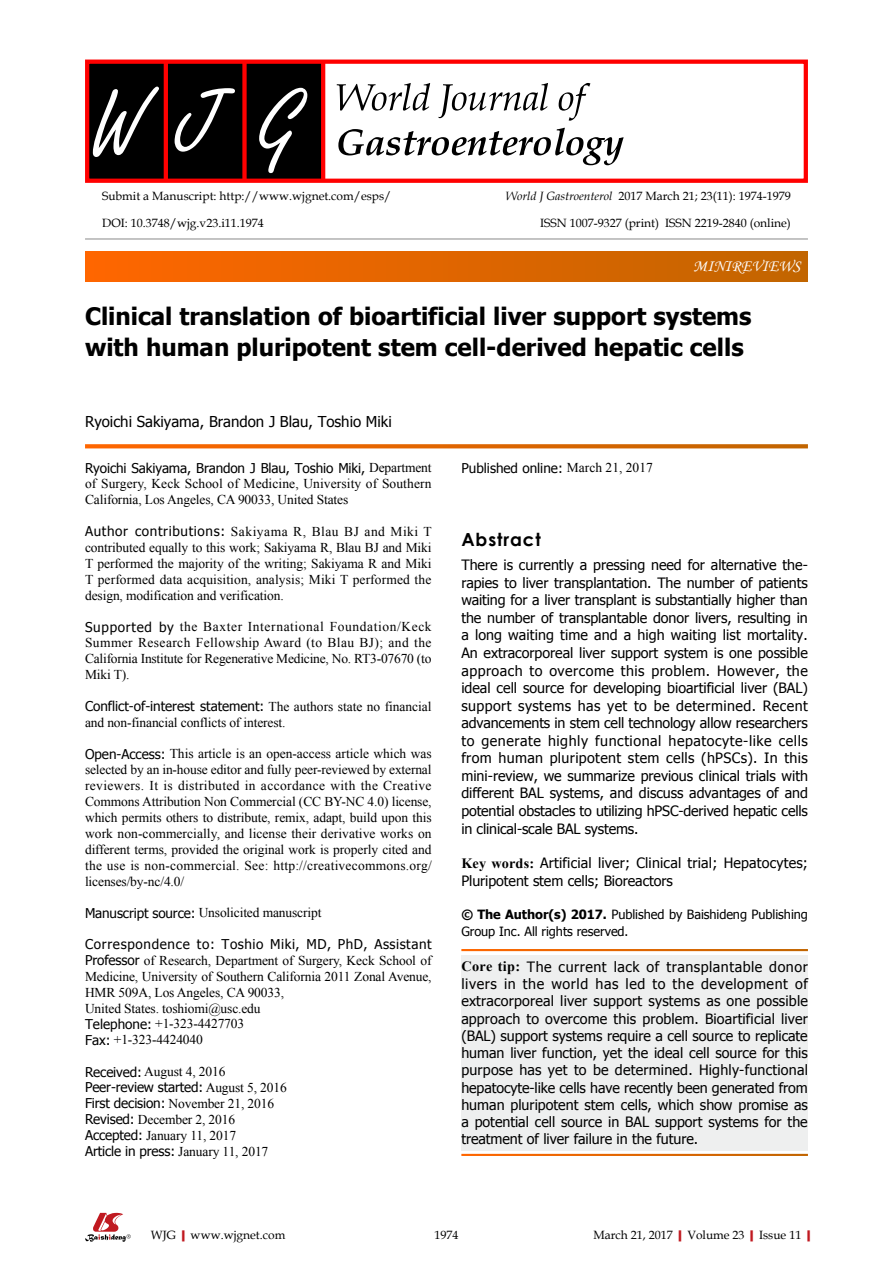
<style>
.page{position:relative;width:893px;height:1263px;background:#fff}
.page>*{position:absolute;margin:0;border:0;box-sizing:border-box;transform-origin:0 0}
.t1{font:700 24px/31.5px "Tahoma";color:#000}
.t2{font:700 18px "Century Gothic";letter-spacing:.05em;color:#000}
.t3{font:16.5px "Monotype Corsiva";color:#fff}
.t4{font:15px "Tahoma";color:#000}
.t5{font:14.25px/17.5px "Tahoma";letter-spacing:-.005em;color:#000;text-align:justify}
.t6{font:13.5px/15.9px "Times New Roman";letter-spacing:-.01em;color:#000;text-align:justify}
.t7{font:13.5px "Tahoma";color:#000}
.t8{font:12.75px/17.2px "Tahoma";letter-spacing:-.005em;color:#000}
.t9{font:12px "Book Antiqua";color:#000}
.s1{font-style:italic}
.s2{font-family:"Tahoma"}
.s3{font-family:"Times New Roman"}
.s4{font-family:"Times New Roman";font-weight:700}
.s5{font-weight:700}
.s6{font-weight:700;color:#c01920}
</style>
<div class="page">
<div style="left:461px;top:955px;width:347px;height:196px;background:#eeefef"></div>
<div style="left:85px;top:252px;width:723px;height:29px;background:linear-gradient(to right,#f60,#c16500)"></div>
<hr style="left:85px;top:239px;width:723px;height:1px;background:#898989">
<div style="left:87px;top:61px;width:236px;height:121px;background:#000"></div>
<hr style="left:164px;top:61px;width:4px;height:121px;background:#f00">
<div style="left:242px;top:61px;width:5px;height:121px;background:#f00"></div>
<hr style="left:321px;top:61px;width:4px;height:121px;background:#f00">
<div style="left:85px;top:60px;width:723px;height:123px;border:4px solid #f00"></div>
<svg style="left:259px;top:88px;width:48px;height:85px"></svg>
<svg style="left:175px;top:88px;width:60px;height:64px"></svg>
<svg style="left:93px;top:87px;width:66px;height:70px"></svg>
<svg style="left:337px;top:83px;width:253px;height:38px"></svg>
<svg style="left:338px;top:128px;width:286px;height:37px"></svg>
<svg style="left:85px;top:444px;width:723px;height:4px;background:#e16d0d"></svg>
<svg style="left:85px;top:1213px;width:46px;height:29px"></svg>
<p class="t9" style="left:102px;top:188px;width:291px">Submit a Manuscript: http://www.wjgnet.com/esps/</p>
<p class="t9" style="left:102px;top:215px;width:163px">DOI: 10.3748/wjg.v23.i11.1974</p>
<p class="t9" style="left:506px;top:188px;width:287px"><span class="s1">World J Gastroenterol</span> 2017 March 21; 23(11): 1974-1979</p>
<p class="t9" style="left:540px;top:215px;width:252px">ISSN 1007-9327 (print) ISSN 2219-2840 (online)</p>
<p class="t3" style="left:693px;top:256px;width:109px">MINIREVIEWS</p>
<p class="t1" style="left:85px;top:299px;width:668px">Clinical translation of bioartificial liver support systems with human pluripotent stem cell-derived hepatic cells</p>
<p class="t4" style="left:85px;top:412px;width:308px">Ryoichi Sakiyama, Brandon J Blau, Toshio Miki</p>
<p class="t6" style="left:85px;top:460px;width:348px"><span class="s2">Ryoichi Sakiyama, Brandon J Blau, Toshio Miki,</span> Department of Surgery, Keck School of Medicine, University of Southern California, Los Angeles, CA 90033, United States</p>
<p class="t6" style="left:85px;top:523px;width:348px"><span class="s2">Author contributions:</span> Sakiyama R, Blau BJ and Miki T contributed equally to this work; Sakiyama R, Blau BJ and Miki T performed the majority of the writing; Sakiyama R and Miki T performed data acquisition, analysis; Miki T performed the design, modification and verification.</p>
<p class="t6" style="left:85px;top:619px;width:348px"><span class="s2">Supported by</span> the Baxter International Foundation/Keck Summer Research Fellowship Award (to Blau BJ); and the California Institute for Regenerative Medicine, No. RT3-07670 (to Miki T).</p>
<p class="t6" style="left:85px;top:699px;width:348px;line-height:15.5px"><span class="s2">Conflict-of-interest statement:</span> The authors state no financial and non-financial conflicts of interest.</p>
<p class="t6" style="left:85px;top:746px;width:348px"><span class="s2">Open-Access:</span> This article is an open-access article which was selected by an in-house editor and fully peer-reviewed by external reviewers. It is distributed in accordance with the Creative Commons Attribution Non Commercial (CC BY-NC 4.0) license, which permits others to distribute, remix, adapt, build upon this work non-commercially, and license their derivative works on different terms, provided the original work is properly cited and the use is non-commercial. See: http://creativecommons.org/ licenses/by-nc/4.0/</p>
<p class="t6" style="left:85px;top:904px;width:238px"><span class="s2">Manuscript source:</span> Unsolicited manuscript</p>
<p class="t6" style="left:85px;top:937px;width:348px;text-align:left"><span class="s2">Correspondence to: Toshio Miki, MD, PhD, Assistant Professor</span> of Research, Department of Surgery, Keck School of Medicine, University of Southern California 2011 Zonal Avenue, HMR 509A, Los Angeles, CA 90033,<br>United States. toshiomi@usc.edu<br><span class="s2">Telephone:</span> +1-323-4427703<br><span class="s2">Fax:</span> +1-323-4424040</p>
<p class="t6" style="left:85px;top:1063px;width:203px;text-align:left"><span class="s2">Received:</span> August 4, 2016<br><span class="s2">Peer-review started:</span> August 5, 2016<br><span class="s2">First decision:</span> November 21, 2016<br><span class="s2">Revised:</span> December 2, 2016<br><span class="s2">Accepted:</span> January 11, 2017<br><span class="s2">Article in press:</span> January 11, 2017</p>
<p class="t7" style="left:461px;top:459px;width:193px">Published online: <span class="s3">March 21, 2017</span></p>
<p class="t2" style="left:461px;top:526px;width:81px">Abstract</p>
<p class="t5" style="left:461px;top:556px;width:348px">There is currently a pressing need for alternative the&shy;rapies to liver transplantation. The number of patients waiting for a liver transplant is substantially higher than the number of transplantable donor livers, resulting in a long waiting time and a high waiting list mortality.<br>An extracorporeal liver support system is one possible approach to overcome this problem. However, the ideal cell source for developing bioartificial liver (BAL) support systems has yet to be determined. Recent advancements in stem cell technology allow researchers to generate highly functional hepatocyte-like cells from human pluripotent stem cells (hPSCs). In this mini-review, we summarize previous clinical trials with different BAL systems, and discuss advantages of and potential obstacles to utilizing hPSC-derived hepatic cells in clinical-scale BAL systems.</p>
<p class="t5" style="left:461px;top:854px;width:348px"><span class="s4">Key words:</span> Artificial liver; clinical trial; hepatocytes; pluripotent stem cells; bioreactors</p>
<p class="t8" style="left:461px;top:905px;width:348px"><span class="s5">© The Author(s) 2017.</span> Published by Baishideng Publishing<br>Group Inc. All rights reserved.</p>
<p class="t5" style="left:461px;top:957px;width:348px"><span class="s4">Core tip:</span> The current lack of transplantable donor livers in the world has led to the development of extracorporeal liver support systems as one possible approach to overcome this problem. Bioartificial liver (BAL) support systems require a cell source to replicate human liver function, yet the ideal cell source for this purpose has yet to be determined. Highly-functional hepatocyte-like cells have recently been generated from human pluripotent stem cells, which show promise as a potential cell source in BAL support systems for the treatment of liver failure in the future.</p>
<p class="t9" style="left:151px;top:1226px;width:136px">WJG<span class="s6">|</span>www.wjgnet.com</p>
<p class="t9" style="left:434px;top:1226px;width:25px">1974</p>
<p class="t9" style="left:593px;top:1226px;width:224px">March 21, 2017<span class="s6">|</span>Volume 23<span class="s6">|</span>Issue 11<span class="s6">|</span></p>
</div>
